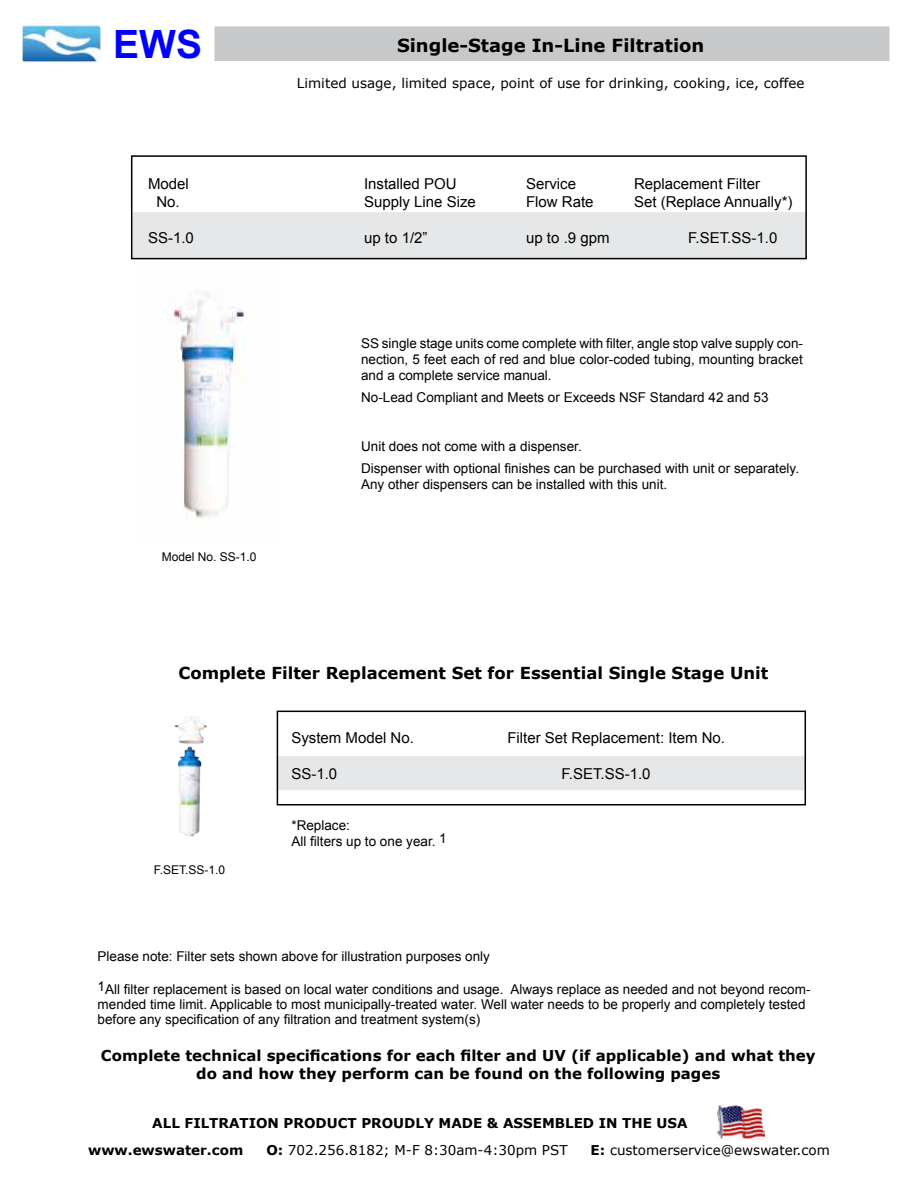
<style>
.page{position:relative;width:918px;height:1188px;background:#fff}
.page>*{position:absolute;margin:0;border:0;box-sizing:border-box;transform-origin:0 0}
.t1{font:700 39px "Arial";color:#00f}
.t2{font:700 18px "Verdana";color:#000}
.t3{font:700 16.5px "Verdana";color:#000}
.t4{font:15px "Arial";color:#000}
.t5{font:700 15px/18px "Verdana";color:#000;text-align:center}
.t6{font:13.5px/16.2px "Arial";color:#000}
.t7{font:13.5px "Verdana";color:#000}
.t8{font:700 13.5px/26.7px "Verdana";color:#000}
.t9{font:12px "Arial";color:#000}
.s1{font-weight:700}
</style>
<div class="page">
<img style="left:717px;top:1104px;width:47px;height:36px">
<div style="left:214px;top:26px;width:675px;height:35px;background:#c7c8ca;border:2px solid #c7c8ca"></div>
<img style="left:22px;top:25px;width:79px;height:37px">
<div style="left:277px;top:756px;width:529px;height:34px;background:#e6e7e8"></div>
<div style="left:277px;top:711px;width:529px;height:94px;border:2px solid #000"></div>
<img style="left:135px;top:259px;width:144px;height:260px">
<div style="left:133px;top:212px;width:674px;height:47px;background:#e6e7e8"></div>
<div style="left:131px;top:155px;width:676px;height:104px;border:2px solid #000"></div>
<img style="left:174px;top:716px;width:33px;height:121px">
<h1 class="t1" style="left:113px;top:19px;width:90px">EWS</h1>
<h2 class="t2" style="left:397px;top:33px;width:309px">Single-Stage In-Line Filtration</h2>
<p class="t7" style="left:297px;top:74px;width:509px">Limited usage, limited space, point of use for drinking, cooking, ice, coffee</p>
<p class="t4" style="left:148px;top:174px;width:42px">Model</p>
<p class="t4" style="left:364px;top:174px;width:94px">Installed POU</p>
<p class="t4" style="left:526px;top:174px;width:52px">Service</p>
<p class="t4" style="left:634px;top:174px;width:127px">Replacement Filter</p>
<p class="t4" style="left:156px;top:192px;width:25px">No.</p>
<p class="t4" style="left:364px;top:192px;width:113px">Supply Line Size</p>
<p class="t4" style="left:526px;top:192px;width:69px">Flow Rate</p>
<p class="t4" style="left:634px;top:192px;width:160px">Set (Replace Annually*)</p>
<p class="t4" style="left:148px;top:228px;width:47px">SS-1.0</p>
<p class="t4" style="left:364px;top:228px;width:65px">up to 1/2”</p>
<p class="t4" style="left:526px;top:228px;width:85px">up to .9 gpm</p>
<p class="t4" style="left:688px;top:228px;width:91px">F.SET.SS-1.0</p>
<p class="t9" style="left:162px;top:549px;width:96px">Model No. SS-1.0</p>
<p class="t6" style="left:361px;top:335px;width:443px;text-align:justify">SS single stage units come complete with filter, angle stop valve supply con&shy;nection, 5 feet each of red and blue color-coded tubing, mounting bracket and a complete service manual.</p>
<p class="t6" style="left:361px;top:390px;width:409px">No-Lead Compliant and Meets or Exceeds NSF Standard 42 and 53</p>
<p class="t6" style="left:361px;top:435px;width:439px;line-height:22.2px">Unit does not come with a dispenser.<br>Dispenser with optional finishes can be purchased with unit or separately.</p>
<p class="t6" style="left:361px;top:477px;width:308px">Any other dispensers can be installed with this unit.</p>
<p class="t3" style="left:178px;top:662px;width:591px">Complete Filter Replacement Set for Essential Single Stage Unit</p>
<p class="t4" style="left:291px;top:728px;width:124px">System Model No.</p>
<p class="t4" style="left:507px;top:728px;width:219px">Filter Set Replacement: Item No.</p>
<p class="t4" style="left:291px;top:764px;width:47px">SS-1.0</p>
<p class="t4" style="left:561px;top:764px;width:91px">F.SET.SS-1.0</p>
<p class="t9" style="left:154px;top:862px;width:73px">F.SET.SS-1.0</p>
<p class="t6" style="left:291px;top:817px;width:157px">*Replace:<br>All filters up to one year. 1</p>
<p class="t6" style="left:98px;top:948px;width:394px">Please note: Filter sets shown above for illustration purposes only</p>
<p class="t6" style="left:98px;top:982px;width:714px;line-height:15px">1All filter replacement is based on local water conditions and usage. Always replace as needed and not beyond recom&shy;mended time limit. Applicable to most municipally-treated water. Well water needs to be properly and completely tested before any specification of any filtration and treatment system(s)</p>
<p class="t5" style="left:101px;top:1046px;width:716px">Complete technical specifications for each filter and UV (if applicable) and what they do and how they perform can be found on the following pages</p>
<p class="t8" style="left:88px;top:1110px;width:601px;text-indent:64px">ALL FILTRATION PRODUCT PROUDLY MADE &amp; ASSEMBLED IN THE USA www.ewswater.com</p>
<p class="t7" style="left:266px;top:1141px;width:303px"><span class="s1">O:</span> 702.256.8182; M-F 8:30am-4:30pm PST</p>
<p class="t7" style="left:591px;top:1141px;width:241px"><span class="s1">E:</span> customerservice@ewswater.com</p>
</div>
